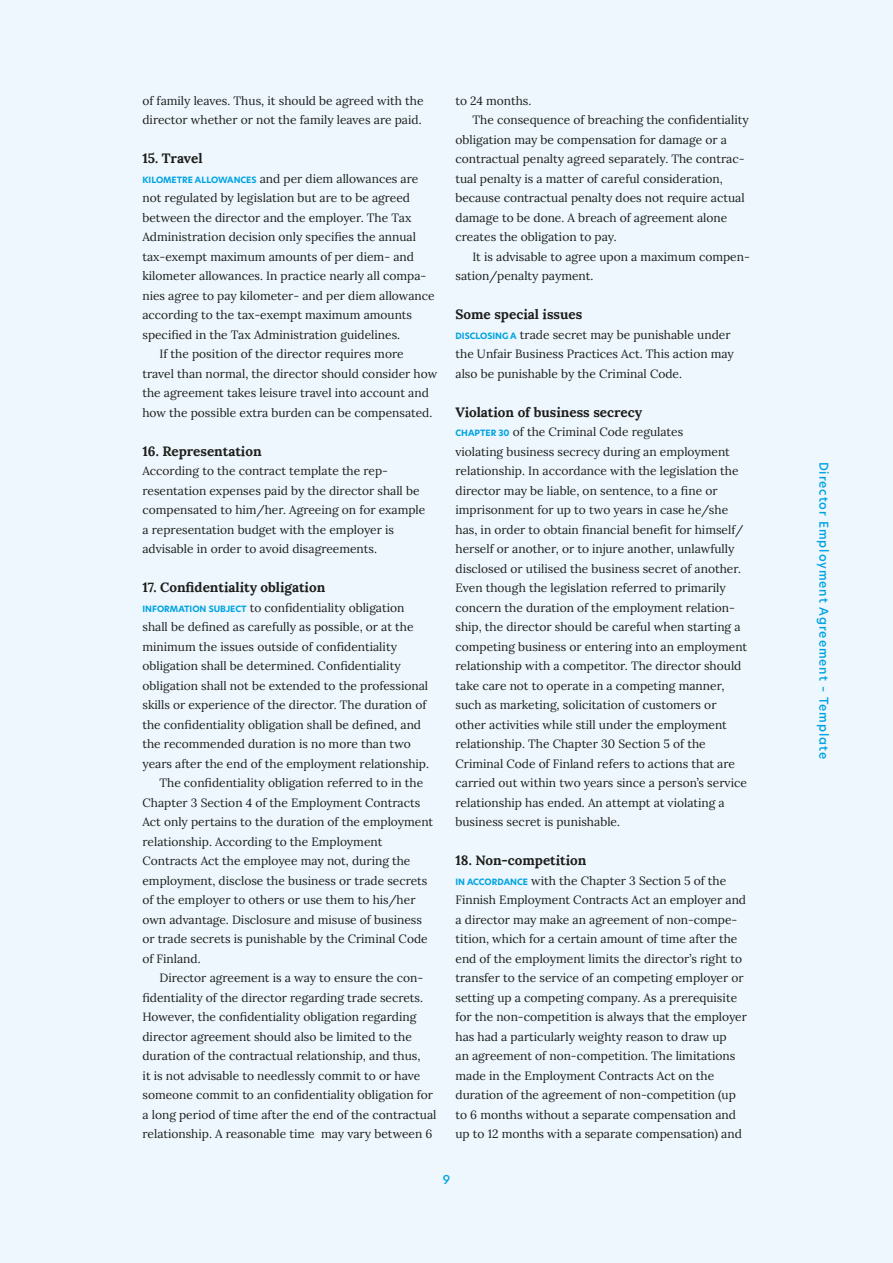
<style>
.page{position:relative;width:893px;height:1263px;background:#edf7fd}
.page>*{position:absolute;margin:0;border:0;box-sizing:border-box;transform-origin:0 0}
._1_ots{font:700 13.5px "Lora";color:#1d1d1b}
._1_väliots{font:700 13.5px "Lora";color:#1d1d1b}
._1_leipis{font:12px/19.5px "Lora";color:#1d1d1b}
._1_leipis_sis{font:12px/19.5px "Lora";color:#1d1d1b}
.t1{font:500 12px "Hero New";letter-spacing:.08em;color:#00a3e2}
.s1{font-family:"Hero New";font-weight:700;font-size:8.55px;color:#00a3e2}
</style>
<div class="page">
<p class="_1_leipis" style="left:142px;top:90px;width:283px">of family leaves. Thus, it should be agreed with the director whether or not the family leaves are paid.</p>
<h2 class="_1_ots" style="left:142px;top:147px;width:62px">15. Travel</h2>
<p class="_1_leipis" style="left:142px;top:168px;width:294px"><span class="s1">KILOMETRE ALLOWANCES</span> and per diem allowances are not regulated by legislation but are to be agreed between the director and the employer. The Tax Administration decision only specifies the annual tax-exempt maximum amounts of per diem- and kilometer allowances. In practice nearly all compa&shy;nies agree to pay kilometer- and per diem allowance according to the tax-exempt maximum amounts specified in the Tax Administration guidelines.</p>
<p class="_1_leipis_sis" style="left:142px;top:343px;width:296px;text-indent:17px">If the position of the director requires more travel than normal, the director should consider how the agreement takes leisure travel into account and how the possible extra burden can be compensated.</p>
<h2 class="_1_ots" style="left:142px;top:439px;width:121px">16. Representation</h2>
<p class="_1_leipis" style="left:142px;top:460px;width:284px">According to the contract template the rep&shy;resentation expenses paid by the director shall be compensated to him/her. Agreeing on for example a representation budget with the employer is advisable in order to avoid disagreements.</p>
<h2 class="_1_ots" style="left:142px;top:576px;width:184px">17. Confidentiality obligation</h2>
<p class="_1_leipis" style="left:142px;top:597px;width:288px"><span class="s1">INFORMATION SUBJECT</span> to confidentiality obligation shall be defined as carefully as possible, or at the minimum the issues outside of confidentiality obligation shall be determined. Confidentiality obligation shall not be extended to the professional skills or experience of the director. The duration of the confidentiality obligation shall be defined, and the recommended duration is no more than two years after the end of the employment relationship.</p>
<p class="_1_leipis_sis" style="left:142px;top:772px;width:292px;text-indent:17px">The confidentiality obligation referred to in the Chapter 3 Section 4 of the Employment Contracts Act only pertains to the duration of the employment relationship. According to the Employment Contracts Act the employee may not, during the employment, disclose the business or trade secrets of the employer to others or use them to his/her own advantage. Disclosure and misuse of business or trade secrets is punishable by the Criminal Code of Finland.</p>
<p class="_1_leipis_sis" style="left:142px;top:967px;width:296px;text-indent:17px">Director agreement is a way to ensure the con&shy;fidentiality of the director regarding trade secrets.<br>However, the confidentiality obligation regarding director agreement should also be limited to the duration of the contractual relationship, and thus,<br>it is not advisable to needlessly commit to or have someone commit to an confidentiality obligation for a long period of time after the end of the contractual relationship. A reasonable time may vary between 6</p>
<p class="_1_leipis_sis" style="left:455px;top:90px;width:77px">to 24 months.</p>
<p class="_1_leipis_sis" style="left:455px;top:109px;width:295px;text-indent:17px">The consequence of breaching the confidentiality obligation may be compensation for damage or a contractual penalty agreed separately. The contrac&shy;tual penalty is a matter of careful consideration, because contractual penalty does not require actual damage to be done. A breach of agreement alone creates the obligation to pay.</p>
<p class="_1_leipis_sis" style="left:455px;top:246px;width:296px;text-indent:17px">It is advisable to agree upon a maximum compen&shy;sation/penalty payment.</p>
<h3 class="_1_väliots" style="left:455px;top:303px;width:128px">Some special issues</h3>
<p class="_1_leipis" style="left:455px;top:324px;width:280px"><span class="s1">DISCLOSING A</span> trade secret may be punishable under the Unfair Business Practices Act. This action may also be punishable by the Criminal Code.</p>
<h3 class="_1_väliots" style="left:455px;top:400px;width:188px">Violation of business secrecy</h3>
<p class="_1_leipis" style="left:455px;top:421px;width:293px"><span class="s1">CHAPTER 30</span> of the Criminal Code regulates<br>violating business secrecy during an employment relationship. In accordance with the legislation the director may be liable, on sentence, to a fine or imprisonment for up to two years in case he/she has, in order to obtain financial benefit for himself/ herself or another, or to injure another, unlawfully disclosed or utilised the business secret of another.<br>Even though the legislation referred to primarily concern the duration of the employment relation&shy;ship, the director should be careful when starting a competing business or entering into an employment relationship with a competitor. The director should take care not to operate in a competing manner, such as marketing, solicitation of customers or other activities while still under the employment relationship. The Chapter 30 Section 5 of the Criminal Code of Finland refers to actions that are carried out within two years since a person’s service relationship has ended. An attempt at violating a business secret is punishable.</p>
<h2 class="_1_ots" style="left:455px;top:849px;width:132px">18. Non-competition</h2>
<p class="_1_leipis" style="left:455px;top:870px;width:293px"><span class="s1">IN ACCORDANCE</span> with the Chapter 3 Section 5 of the Finnish Employment Contracts Act an employer and a director may make an agreement of non-compe&shy;tition, which for a certain amount of time after the end of the employment limits the director’s right to transfer to the service of an competing employer or setting up a competing company. As a prerequisite for the non-competition is always that the employer has had a particularly weighty reason to draw up<br>an agreement of non-competition. The limitations made in the Employment Contracts Act on the duration of the agreement of non-competition (up to 6 months without a separate compensation and up to 12 months with a separate compensation) and</p>
<p class="t1" style="left:443px;top:1172px;width:9px">9</p>
<p class="t1" style="left:832px;top:462px;width:299px;rotate:90deg">Director Employment Agreement – Template</p>
</div>
